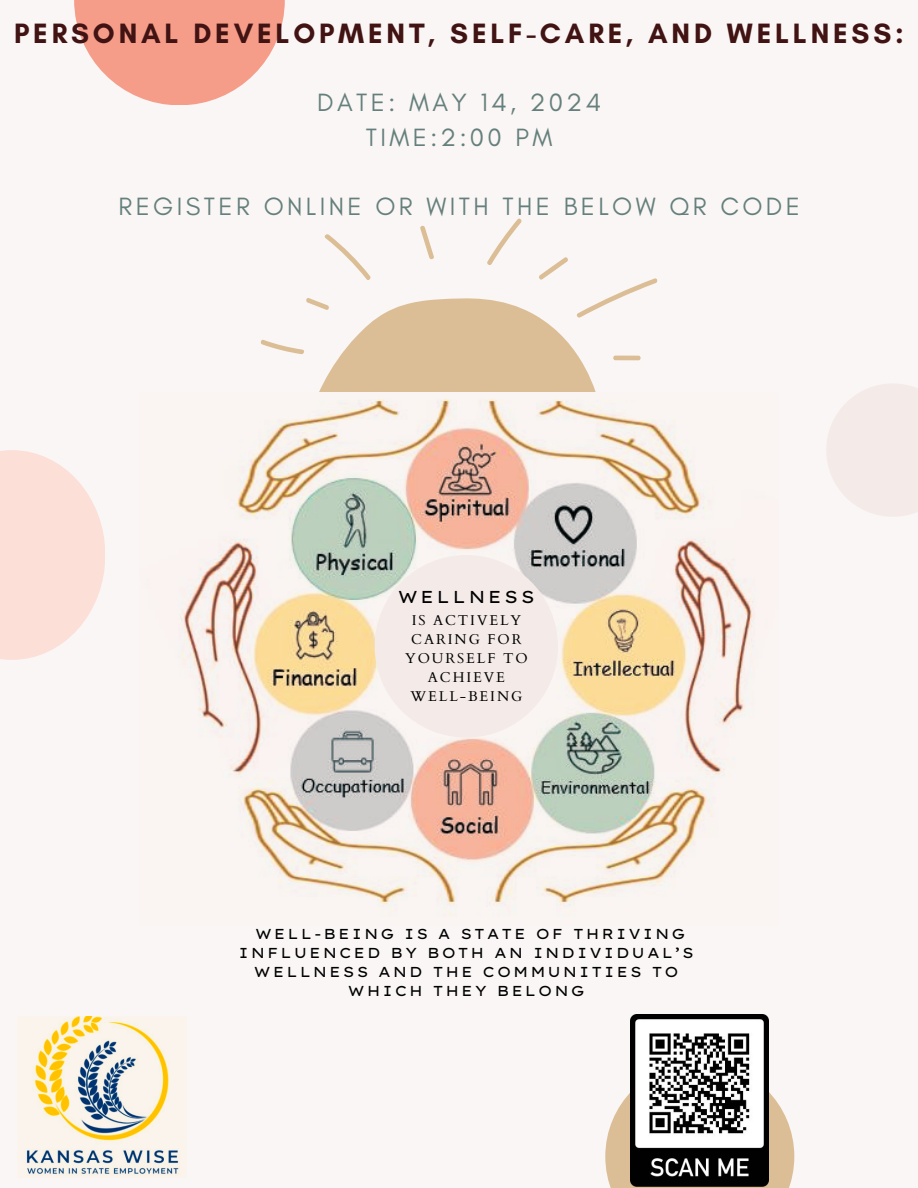
<style>
.page{position:relative;width:918px;height:1188px;background:#faf6f5}
.page>*{position:absolute;margin:0;border:0;box-sizing:border-box;transform-origin:0 0}
.t1{font:700 28.5px "Glacial Indifference";letter-spacing:.135em;color:#421313}
.t2{font:25.5px/34.8px "Glacial Indifference";letter-spacing:.135em;color:#65807c;text-align:center}
.t3{font:17.25px "Lexend Mega";letter-spacing:.135em;color:#000}
.t4{font:14.4px/19.2px "Lexend Mega";letter-spacing:.135em;color:#000;text-align:center}
.t5{font:14.25px/19.2px "Cardo";letter-spacing:.135em;color:#000;text-align:center}
</style>
<div class="page">
<svg style="left:260px;top:218px;width:398px;height:174px"></svg>
<svg style="left:827px;top:384px;width:91px;height:132px"></svg>
<svg style="left:74px;top:0;width:211px;height:105px;fill:#f59d89"></svg>
<svg style="left:605px;top:1092px;width:189px;height:96px;fill:#dbbe95"></svg>
<img style="left:180px;top:399px;width:575px;height:518px">
<svg style="left:0;top:450px;width:105px;height:210px;fill:#fce0d8"></svg>
<img style="left:21px;top:1016px;width:160px;height:160px">
<div style="left:375px;top:555px;width:183px;height:183px;background:#f4ebe9;border-radius:50%"></div>
<img style="left:630px;top:1015px;width:139px;height:172px">
<h3 class="t1" style="left:14px;top:16px;width:891px">PERSONAL DEVELOPMENT, SELF-CARE, AND WELLNESS:</h3>
<p class="t2" style="left:317px;top:84px;width:285px">DATE: MAY 14, 2024<br>TIME:2:00 PM</p>
<p class="t2" style="left:118px;top:189px;width:683px">REGISTER ONLINE OR WITH THE BELOW QR CODE</p>
<h2 class="t3" style="left:398px;top:586px;width:139px">WELLNESS</h2>
<p class="t5" style="left:405px;top:611px;width:124px">IS ACTIVELY<br>CARING FOR<br>YOURSELF TO<br>ACHIEVE</p>
<p class="t5" style="left:411px;top:687px;width:113px">WELL-BEING</p>
<p class="t4" style="left:239px;top:924px;width:457px">WELL-BEING IS A STATE OF THRIVING<br>INFLUENCED BY BOTH AN INDIVIDUAL’S<br>WELLNESS AND THE COMMUNITIES TO<br>WHICH THEY BELONG</p>
</div>
